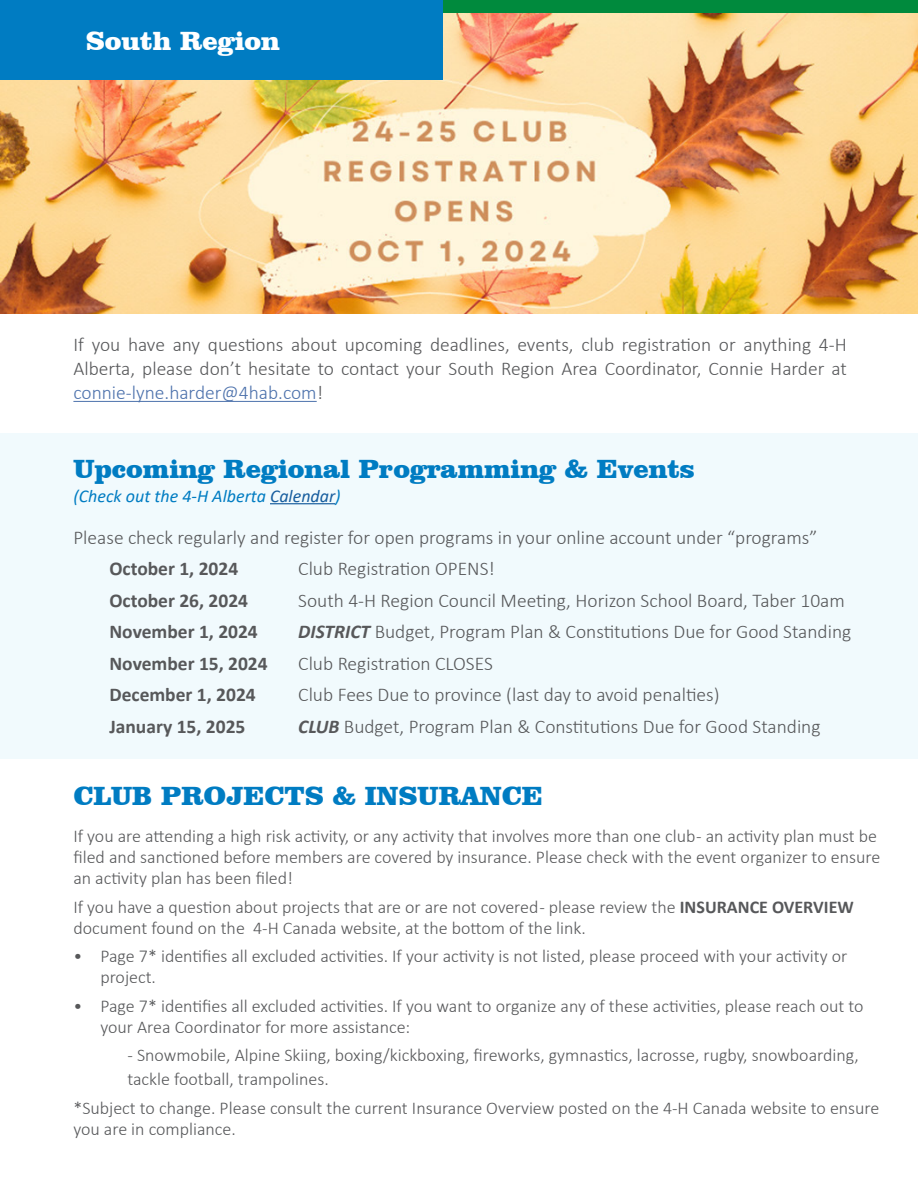
<style>
.page{position:relative;width:918px;height:1188px;background:#fff}
.page>*{position:absolute;margin:0;border:0;box-sizing:border-box;transform-origin:0 0}
.t1{font:900 27px "Clarendon BT";color:#007cc2}
.t2{font:900 27px "Clarendon BT";color:#fff}
.t3{font:300 19.5px/24px "Calibri";color:#57585a;text-align:justify}
.t4{font:700 19.5px "Calibri";color:#57585a}
.t5{font:300 18px/21px "Calibri";color:#57585a}
.t6{font:italic 18px "Calibri";color:#007cc2}
.s1{color:#4d72ac}
.s2{color:#175d9e}
.s3{font-weight:700;font-style:italic}
.s4{font-weight:700}
</style>
<div class="page">
<img style="left:0;top:13px;width:918px;height:300px">
<div style="left:0;top:0;width:918px;height:13px;background:#008a3d"></div>
<div style="left:0;top:0;width:443px;height:79px;background:#007cc2"></div>
<div style="left:0;top:433px;width:918px;height:326px;background:#f1fafd"></div>
<hr style="left:270px;top:503px;width:65px;height:1px;background:#175d9e">
<hr style="left:73px;top:401px;width:244px;height:1px;background:#4d72ac">
<p class="t2" style="left:86px;top:24px;width:195px">South Region</p>
<p class="t3" style="left:73px;top:332px;width:775px">If you have any questions about upcoming deadlines, events, club registration or anything 4-H Alberta, please don’t hesitate to contact your South Region Area Coordinator, Connie Harder at <span class="s1">connie-lyne.harder@4hab.com</span>!</p>
<p class="t1" style="left:73px;top:452px;width:623px">Upcoming Regional Programming &amp; Events</p>
<p class="t6" style="left:73px;top:483px;width:269px">(Check out the 4-H Alberta <span class="s2">Calendar</span>)</p>
<p class="t3" style="left:73px;top:525px;width:746px">Please check regularly and register for open programs in your online account under “programs”</p>
<p class="t4" style="left:109px;top:555px;width:130px">October 1, 2024</p>
<p class="t3" style="left:298px;top:557px;width:198px">Club Registration OPENS!</p>
<p class="t4" style="left:109px;top:586px;width:140px">October 26, 2024</p>
<p class="t3" style="left:298px;top:588px;width:548px">South 4-H Region Council Meeting, Horizon School Board, Taber 10am</p>
<p class="t4" style="left:109px;top:618px;width:150px">November 1, 2024</p>
<p class="t3" style="left:298px;top:620px;width:555px"><span class="s3">DISTRICT</span> Budget, Program Plan &amp; Constitutions Due for Good Standing</p>
<p class="t4" style="left:109px;top:649px;width:160px">November 15, 2024</p>
<p class="t3" style="left:298px;top:651px;width:196px">Club Registration CLOSES</p>
<p class="t4" style="left:109px;top:681px;width:148px">December 1, 2024</p>
<p class="t3" style="left:298px;top:683px;width:423px">Club Fees Due to province (last day to avoid penalties)</p>
<p class="t4" style="left:109px;top:712px;width:138px">January 15, 2025</p>
<p class="t3" style="left:298px;top:714px;width:524px"><span class="s3">CLUB</span> Budget, Program Plan &amp; Constitutions Due for Good Standing</p>
<p class="t1" style="left:73px;top:779px;width:471px">CLUB PROJECTS &amp; INSURANCE</p>
<p class="t5" style="left:73px;top:826px;width:808px">If you are attending a high risk activity, or any activity that involves more than one club - an activity plan must be filed and sanctioned before members are covered by insurance. Please check with the event organizer to ensure an activity plan has been filed!</p>
<p class="t5" style="left:73px;top:896px;width:782px">If you have a question about projects that are or are not covered - please review the <span class="s4">INSURANCE OVERVIEW </span>document found on the 4-H Canada website, at the bottom of the link.</p>
<p class="t5" style="left:100px;top:946px;width:748px;text-indent:-27px">• Page 7* identifies all excluded activities. If your activity is not listed, please proceed with your activity or project.</p>
<p class="t5" style="left:100px;top:995px;width:765px;text-indent:-27px">• Page 7* identifies all excluded activities. If you want to organize any of these activities, please reach out to your Area Coordinator for more assistance:</p>
<p class="t5" style="left:127px;top:1043px;width:733px;line-height:24px">- Snowmobile, Alpine Skiing, boxing/kickboxing, fireworks, gymnastics, lacrosse, rugby, snowboarding, tackle football, trampolines.</p>
<p class="t5" style="left:73px;top:1097px;width:808px">*Subject to change. Please consult the current Insurance Overview posted on the 4-H Canada website to ensure you are in compliance.</p>
</div>
